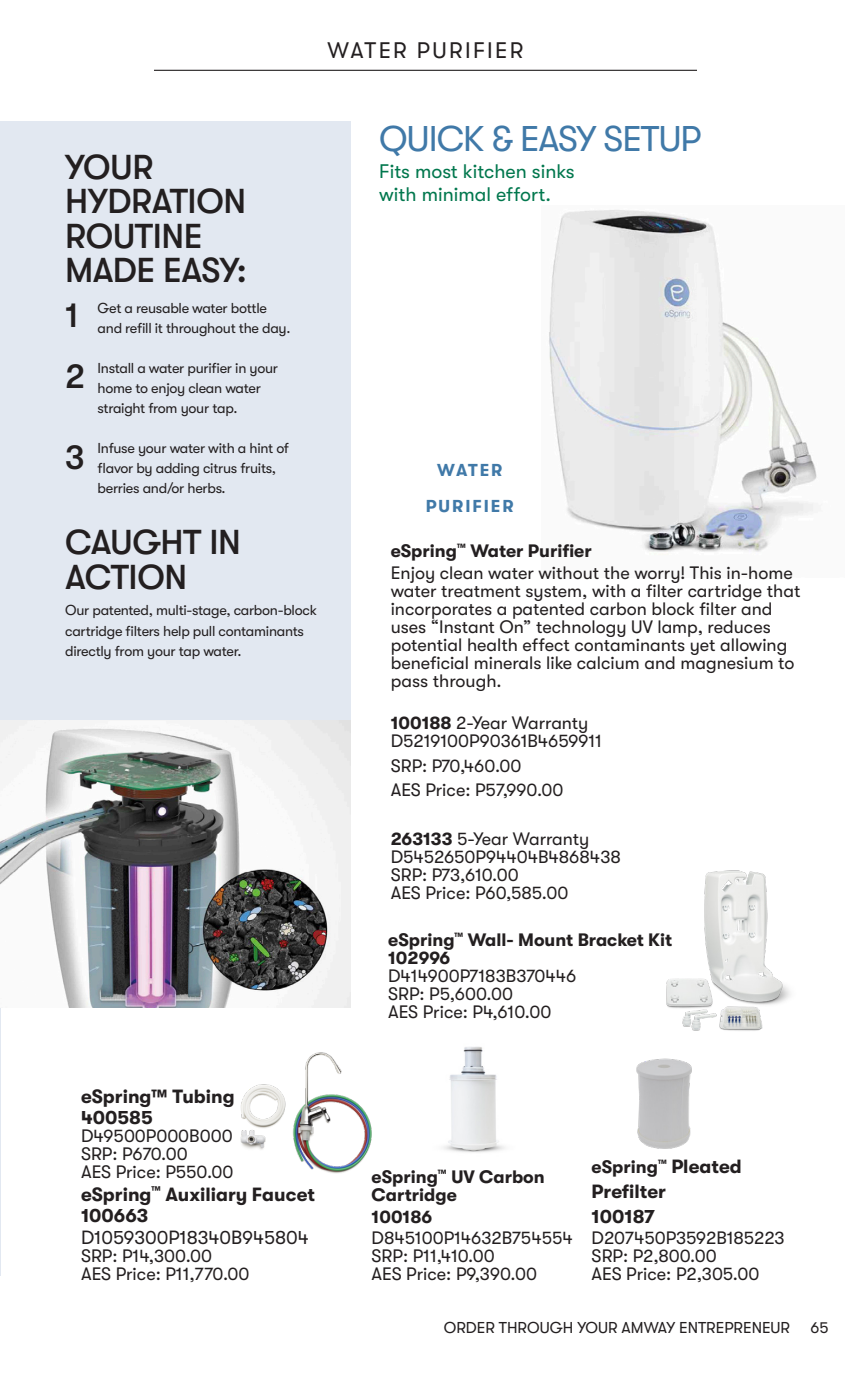
<style>
.page{position:relative;width:851px;height:1377px;background:#fff}
.page>*{position:absolute;margin:0;border:0;box-sizing:border-box;transform-origin:0 0}
._2023_Callout_2A_-_20_20{font:35.77px "GT Walsheim Pro";letter-spacing:-.025em;color:#4079a8}
._2023_Sidebar_-_Lead_Line{font:500 34.65px/34.6px "GT Walsheim";letter-spacing:-.01em;color:#231f20}
._2023_Sidebar_-_Body_Copy{font:500 34.65px "GT Walsheim";color:#231f20}
.t1{font:22.5px "GT Walsheim Pro";letter-spacing:.1em;color:#231f20}
._2023_Callout_1_2_-_Body_Text{font:19.57px/23.2px "GT Walsheim Pro";color:#00774d}
._02_2023Product_-_Body_Copy{font:700 19.12px "GT Walsheim Pro";color:#231f20}
._02_2023Product_-_Body_Copy-2{font:19.12px "GT Walsheim Pro";color:#231f20}
._03_2022Product_SKU_and_Qty{font:700 19.12px "GT Walsheim Pro";color:#231f20}
._01_2023Product_-_Name{font:700 19.12px "GT Walsheim Pro";color:#231f20}
._02_2023Product_-_Body_Copy-3{font:18px/18px "GT Walsheim Pro";color:#231f20}
._03_2023Product_-_SKU_and_Qty{font:18px "GT Walsheim Pro";color:#231f20}
._01_2023Product_-_Name-2{font:700 18px/18px "GT Walsheim Pro";color:#231f20}
._04_2023Product_-_Price{font:18px "GT Walsheim Pro";color:#231f20}
._02_2023Product_-_Body_Copy-4{font:700 18px "GT Walsheim Pro";color:#231f20}
._00_2023Product_-_Pop_Feature{font:700 17.32px "GT Walsheim Pro";letter-spacing:.115em;color:#4079a8}
.t2{font:15.75px "GT Walsheim Pro";color:#231f20}
._2023_Sidebar_-_Body_Copy-2{font:14.4px/20.2px "GT Walsheim Pro";letter-spacing:-.02em;color:#231f20}
.s1{font-weight:700}
.s2{font-size:19.12px}
</style>
<div class="page">
<hr style="left:0;top:122px;width:1px;height:1154px;background:#e2e8f1">
<hr style="left:154px;top:70px;width:543px;height:1px;background:#231f20">
<div style="left:0;top:122px;width:350px;height:885px;background:#e2e8f1"></div>
<img style="left:549px;top:210px;width:268px;height:345px">
<img style="left:0;top:720px;width:350px;height:287px">
<img style="left:443px;top:1047px;width:62px;height:106px">
<img style="left:636px;top:1058px;width:56px;height:91px">
<img style="left:240px;top:1052px;width:132px;height:122px">
<img style="left:666px;top:870px;width:125px;height:161px">
<p class="t1" style="left:327px;top:37px;width:197px">WATER PURIFIER</p>
<p class="_2023_Sidebar_-_Lead_Line" style="left:65px;top:149px;width:183px">YOUR<br>HYDRATION<br>ROUTINE<br>MADE EASY:</p>
<p class="_2023_Sidebar_-_Body_Copy-2" style="left:98px;top:298px;width:194px">Get a reusable water bottle and refill it throughout the day.</p>
<p class="_2023_Sidebar_-_Body_Copy-2" style="left:98px;top:358px;width:182px">Install a water purifier in your home to enjoy clean water straight from your tap.</p>
<p class="_2023_Sidebar_-_Body_Copy-2" style="left:98px;top:438px;width:193px">Infuse your water with a hint of flavor by adding citrus fruits, berries and/or herbs.</p>
<p class="_2023_Sidebar_-_Body_Copy" style="left:65px;top:295px;width:15px">1</p>
<p class="_2023_Sidebar_-_Lead_Line" style="left:65px;top:359px;width:22px">2</p>
<p class="_2023_Sidebar_-_Lead_Line" style="left:65px;top:439px;width:21px">3</p>
<p class="_2023_Sidebar_-_Lead_Line" style="left:65px;top:525px;width:177px">CAUGHT IN<br>ACTION</p>
<p class="_2023_Sidebar_-_Body_Copy-2" style="left:65px;top:600px;width:253px">Our patented, multi-stage, carbon-block cartridge filters help pull contaminants directly from your tap water.</p>
<p class="_2023_Callout_2A_-_20_20" style="left:379px;top:119px;width:323px">QUICK &amp; EASY SETUP</p>
<p class="_2023_Callout_1_2_-_Body_Text" style="left:379px;top:160px;width:197px">Fits most kitchen sinks with minimal effort.</p>
<p class="_00_2023Product_-_Pop_Feature" style="left:437px;top:460px;width:67px">WATER</p>
<p class="_00_2023Product_-_Pop_Feature" style="left:426px;top:496px;width:89px">PURIFIER</p>
<p class="_01_2023Product_-_Name-2" style="left:391px;top:542px;width:202px">eSpring<sup>™</sup> Water Purifier</p>
<p class="_02_2023Product_-_Body_Copy-3" style="left:391px;top:564px;width:411px">Enjoy clean water without the worry! This in-home water treatment system, with a filter cartridge that incorporates a patented carbon block filter and uses “Instant On” technology UV lamp, reduces potential health effect contaminants yet allowing beneficial minerals like calcium and magnesium to pass through.</p>
<p class="_03_2023Product_-_SKU_and_Qty" style="left:391px;top:713px;width:199px"><span class="s1">100188</span> 2-Year Warranty</p>
<p class="_04_2023Product_-_Price" style="left:391px;top:731px;width:213px">D5219100P90361B4659911</p>
<p class="_04_2023Product_-_Price" style="left:391px;top:755px;width:132px">SRP: P70,460.00</p>
<p class="_04_2023Product_-_Price" style="left:391px;top:780px;width:174px">AES Price: P57,990.00</p>
<p class="_03_2023Product_-_SKU_and_Qty" style="left:391px;top:829px;width:200px"><span class="s1">263133</span> 5-Year Warranty</p>
<p class="_03_2023Product_-_SKU_and_Qty" style="left:391px;top:847px;width:232px">D5452650P94404B4868438</p>
<p class="_03_2023Product_-_SKU_and_Qty" style="left:391px;top:865px;width:129px">SRP: P73,610.00</p>
<p class="_03_2023Product_-_SKU_and_Qty" style="left:391px;top:883px;width:179px">AES Price: P60,585.00</p>
<p class="_02_2023Product_-_Body_Copy-4" style="left:388px;top:930px;width:285px">eSpring<sup>™</sup> Wall- Mount Bracket Kit</p>
<p class="_02_2023Product_-_Body_Copy-4" style="left:388px;top:948px;width:64px">102996</p>
<p class="_02_2023Product_-_Body_Copy-3" style="left:388px;top:967px;width:190px">D414900P7183B370446</p>
<p class="_02_2023Product_-_Body_Copy-3" style="left:388px;top:985px;width:126px">SRP: P5,600.00</p>
<p class="_02_2023Product_-_Body_Copy-3" style="left:388px;top:1003px;width:165px">AES Price: P4,610.00</p>
<p class="_03_2022Product_SKU_and_Qty" style="left:81px;top:1086px;width:155px">eSpring™ Tubing</p>
<p class="_03_2022Product_SKU_and_Qty" style="left:81px;top:1107px;width:73px">400585</p>
<p class="_02_2023Product_-_Body_Copy-3" style="left:81px;top:1127px;width:153px">D49500P000B000</p>
<p class="_02_2023Product_-_Body_Copy-3" style="left:81px;top:1145px;width:108px">SRP: P670.00</p>
<p class="_02_2023Product_-_Body_Copy-3" style="left:81px;top:1163px;width:154px">AES Price: P550.00</p>
<p class="_02_2023Product_-_Body_Copy" style="left:81px;top:1183px;width:235px">eSpring<sup>™</sup> Auxiliary Faucet</p>
<p class="_02_2023Product_-_Body_Copy" style="left:81px;top:1205px;width:69px">100663</p>
<p class="_02_2023Product_-_Body_Copy-2" style="left:81px;top:1226px;width:229px">D1059300P18340B945804</p>
<p class="_02_2023Product_-_Body_Copy-3" style="left:81px;top:1247px;width:133px">SRP: P14,300.00</p>
<p class="_02_2023Product_-_Body_Copy-3" style="left:81px;top:1265px;width:170px">AES Price: P11,770.00</p>
<p class="_01_2023Product_-_Name-2" style="left:371px;top:1168px;width:175px">eSpring<sup>™</sup> UV Carbon<br>Cartridge</p>
<p class="_01_2023Product_-_Name-2" style="left:371px;top:1207px;width:62px">100186</p>
<p class="_02_2023Product_-_Body_Copy-3" style="left:371px;top:1229px;width:203px">D845100P14632B754554</p>
<p class="_02_2023Product_-_Body_Copy-3" style="left:371px;top:1247px;width:125px">SRP: P11,410.00</p>
<p class="_02_2023Product_-_Body_Copy-3" style="left:371px;top:1265px;width:167px">AES Price: P9,390.00</p>
<p class="_01_2023Product_-_Name-2" style="left:591px;top:1158px;width:152px">eSpring<sup>™</sup> <span class="s2">Pleated</span></p>
<p class="_01_2023Product_-_Name" style="left:591px;top:1181px;width:76px">Prefilter</p>
<p class="_01_2023Product_-_Name" style="left:591px;top:1205px;width:65px">100187</p>
<p class="_02_2023Product_-_Body_Copy-3" style="left:591px;top:1229px;width:194px">D207450P3592B185223</p>
<p class="_02_2023Product_-_Body_Copy-3" style="left:591px;top:1247px;width:127px">SRP: P2,800.00</p>
<p class="_02_2023Product_-_Body_Copy-3" style="left:591px;top:1265px;width:169px">AES Price: P2,305.00</p>
<p class="t2" style="left:444px;top:1319px;width:348px">ORDER THROUGH YOUR AMWAY ENTREPRENEUR</p>
<p class="t2" style="left:810px;top:1319px;width:20px">65</p>
</div>
